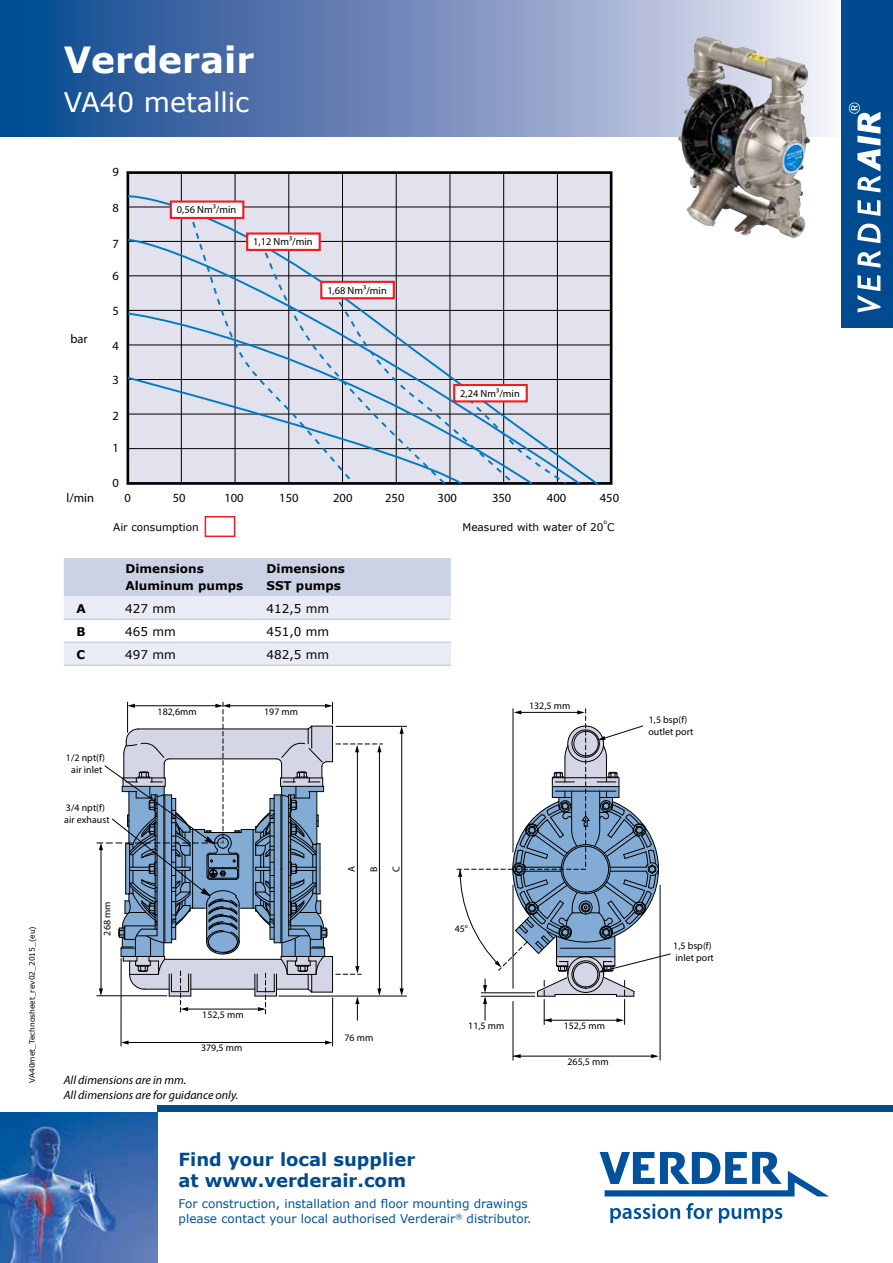
<style>
.page{position:relative;width:893px;height:1263px;background:#fff}
.page>*{position:absolute;margin:0;border:0;box-sizing:border-box;transform-origin:0 0}
.t1{font:700 36px "Verdana";color:#fff}
.t2{font:27px "Verdana";color:#fff}
.t3{font:700 18px/21px "Verdana";color:#004a8f}
.t4{font:12.45px "Myriad Pro";color:#000}
.t5{font:12px/15px "Verdana";color:#00529c}
.t6{font:italic 12px/15px "Myriad Pro";color:#000}
.t7{font:700 12px/16.5px "Verdana";color:#000}
.t8{font:12px "Verdana";color:#000}
.t9{font:10.5px "Verdana";color:#000}
.t10{font:10.35px "Myriad Pro";color:#000}
.t11{font:9.9px/11.7px "Futura T";letter-spacing:.005em;color:#000}
.t12{font:7.5px "Verdana";color:#000}
.t13{font:6.15px "Verdana";color:#000}
</style>
<div class="page">
<img style="left:0;top:1112px;width:157px;height:151px">
<div style="left:157px;top:1106px;width:736px;height:6px;background:#004a8f"></div>
<svg style="left:610px;top:1204px;width:70px;height:19px"></svg>
<svg style="left:686px;top:1203px;width:26px;height:16px"></svg>
<svg style="left:719px;top:1208px;width:63px;height:15px"></svg>
<svg style="left:600px;top:1152px;width:229px;height:44px"></svg>
<svg style="left:0;top:0;width:842px;height:136px;background:#6d89b9"></svg>
<div style="left:842px;top:0;width:51px;height:327px;background:#004a8f"></div>
<svg style="left:857px;top:275px;width:23px;height:37px"></svg>
<svg style="left:857px;top:251px;width:23px;height:17px"></svg>
<svg style="left:857px;top:224px;width:23px;height:19px"></svg>
<svg style="left:857px;top:200px;width:23px;height:16px"></svg>
<svg style="left:849px;top:103px;width:31px;height:89px"></svg>
<img style="left:678px;top:36px;width:129px;height:202px">
<div style="left:128px;top:173px;width:483px;height:310px;background:#e1e2ed"></div>
<hr style="left:127px;top:276px;width:484px;height:1px;background:#000">
<hr style="left:127px;top:310px;width:484px;height:1px;background:#000">
<hr style="left:127px;top:241px;width:484px;height:1px;background:#000">
<hr style="left:127px;top:207px;width:484px;height:1px;background:#000">
<hr style="left:127px;top:172px;width:484px;height:1px;background:#000">
<hr style="left:127px;top:345px;width:484px;height:1px;background:#000">
<hr style="left:127px;top:379px;width:484px;height:1px;background:#000">
<hr style="left:127px;top:414px;width:484px;height:1px;background:#000">
<hr style="left:127px;top:448px;width:484px;height:1px;background:#000">
<hr style="left:127px;top:483px;width:484px;height:1px;background:#000">
<hr style="left:127px;top:173px;width:1px;height:311px;background:#000">
<hr style="left:181px;top:173px;width:1px;height:311px;background:#000">
<hr style="left:235px;top:173px;width:1px;height:311px;background:#000">
<hr style="left:289px;top:173px;width:1px;height:311px;background:#000">
<hr style="left:342px;top:173px;width:1px;height:311px;background:#000">
<hr style="left:396px;top:173px;width:1px;height:311px;background:#000">
<hr style="left:450px;top:173px;width:1px;height:311px;background:#000">
<hr style="left:503px;top:173px;width:1px;height:311px;background:#000">
<hr style="left:557px;top:173px;width:1px;height:311px;background:#000">
<hr style="left:611px;top:173px;width:1px;height:311px;background:#000">
<svg style="left:126px;top:194px;width:474px;height:292px"></svg>
<div style="left:171px;top:202px;width:72px;height:16px;background:#fff"></div>
<div style="left:170px;top:200px;width:74px;height:19px;border:2px solid #ed1d24"></div>
<div style="left:247px;top:234px;width:73px;height:16px;background:#fff"></div>
<div style="left:246px;top:232px;width:75px;height:19px;border:2px solid #ed1d24"></div>
<div style="left:321px;top:282px;width:73px;height:16px;background:#fff"></div>
<div style="left:320px;top:281px;width:75px;height:18px;border:2px solid #ed1d24"></div>
<div style="left:454px;top:385px;width:73px;height:16px;background:#fff"></div>
<div style="left:453px;top:384px;width:75px;height:18px;border:2px solid #ed1d24"></div>
<hr style="left:513px;top:1056px;width:139px;height:1px;background:#000">
<svg style="left:514px;top:1054px;width:7px;height:4px"></svg>
<svg style="left:651px;top:1054px;width:8px;height:4px"></svg>
<hr style="left:332px;top:998px;width:1px;height:48px;background:#000">
<hr style="left:279px;top:996px;width:127px;height:1px;background:#000">
<hr style="left:336px;top:726px;width:71px;height:1px;background:#000">
<hr style="left:121px;top:958px;width:1px;height:88px;background:#000">
<hr style="left:660px;top:885px;width:1px;height:175px;background:#000">
<hr style="left:513px;top:1001px;width:1px;height:59px;background:#000">
<hr style="left:126px;top:1042px;width:202px;height:1px;background:#000">
<svg style="left:121px;top:1040px;width:8px;height:4px"></svg>
<svg style="left:325px;top:1040px;width:8px;height:4px"></svg>
<hr style="left:401px;top:732px;width:1px;height:259px;background:#000">
<svg style="left:400px;top:726px;width:4px;height:8px"></svg>
<svg style="left:400px;top:988px;width:4px;height:8px"></svg>
<svg style="left:97px;top:702px;width:286px;height:318px"></svg>
<svg style="left:456px;top:709px;width:215px;height:315px"></svg>
<svg style="left:64px;top:558px;width:387px;height:106px"></svg>
<hr style="left:64px;top:618px;width:50px;height:2px;background:#ccd2e6">
<hr style="left:114px;top:618px;width:140px;height:2px;background:#ccd2e6">
<hr style="left:254px;top:618px;width:197px;height:2px;background:#ccd2e6">
<hr style="left:64px;top:641px;width:50px;height:2px;background:#ccd2e6">
<hr style="left:114px;top:641px;width:140px;height:2px;background:#ccd2e6">
<hr style="left:254px;top:641px;width:197px;height:2px;background:#ccd2e6">
<hr style="left:64px;top:664px;width:50px;height:2px;background:#ccd2e6">
<hr style="left:114px;top:664px;width:140px;height:2px;background:#ccd2e6">
<hr style="left:254px;top:664px;width:197px;height:2px;background:#ccd2e6">
<div style="left:205px;top:516px;width:30px;height:21px;background:#fff;border:2px solid #ed1d24"></div>
<p class="t12" style="left:27px;top:1083px;width:158px;rotate:-90deg">VA40met_Technosheet_rev02_2015_(eu)</p>
<h1 class="t1" style="left:64px;top:34px;width:192px">Verderair</h1>
<h2 class="t2" style="left:64px;top:84px;width:187px">VA40 metallic</h2>
<p class="t4" style="left:70px;top:332px;width:19px">bar</p>
<p class="t4" style="left:113px;top:164px;width:8px">9</p>
<p class="t4" style="left:113px;top:200px;width:8px">8</p>
<p class="t4" style="left:113px;top:236px;width:8px">7</p>
<p class="t4" style="left:113px;top:268px;width:8px">6</p>
<p class="t4" style="left:113px;top:303px;width:8px">5</p>
<p class="t4" style="left:113px;top:338px;width:8px">4</p>
<p class="t4" style="left:113px;top:372px;width:8px">3</p>
<p class="t4" style="left:113px;top:408px;width:8px">2</p>
<p class="t4" style="left:113px;top:440px;width:8px">1</p>
<p class="t4" style="left:113px;top:475px;width:8px">0</p>
<p class="t10" style="left:177px;top:204px;width:61px">0,56 Nm³/min</p>
<p class="t10" style="left:253px;top:236px;width:61px">1,12 Nm³/min</p>
<p class="t10" style="left:327px;top:284px;width:61px">1,68 Nm³/min</p>
<p class="t10" style="left:460px;top:387px;width:61px">2,24 Nm³/min</p>
<p class="t4" style="left:67px;top:490px;width:29px">l/min</p>
<p class="t4" style="left:124px;top:490px;width:8px">0</p>
<p class="t4" style="left:173px;top:490px;width:14px">50</p>
<p class="t4" style="left:224px;top:490px;width:21px">100</p>
<p class="t4" style="left:279px;top:490px;width:21px">150</p>
<p class="t4" style="left:333px;top:490px;width:21px">200</p>
<p class="t4" style="left:385px;top:490px;width:21px">250</p>
<p class="t4" style="left:438px;top:490px;width:21px">300</p>
<p class="t4" style="left:492px;top:490px;width:21px">350</p>
<p class="t4" style="left:547px;top:490px;width:21px">400</p>
<p class="t4" style="left:600px;top:490px;width:21px">450</p>
<p class="t13" style="left:603px;top:518px;width:5px">o</p>
<p class="t9" style="left:113px;top:519px;width:87px">Air consumption</p>
<p class="t9" style="left:462px;top:519px;width:153px">Measured with water of 20 C</p>
<p class="t7" style="left:125px;top:560px;width:119px">Dimensions<br>Aluminum pumps</p>
<p class="t7" style="left:267px;top:560px;width:80px">Dimensions<br>SST pumps</p>
<p class="t7" style="left:77px;top:600px;width:11px">A</p>
<p class="t8" style="left:125px;top:601px;width:52px">427 mm</p>
<p class="t8" style="left:267px;top:601px;width:64px">412,5 mm</p>
<p class="t7" style="left:77px;top:623px;width:11px">B</p>
<p class="t8" style="left:125px;top:624px;width:52px">465 mm</p>
<p class="t8" style="left:267px;top:624px;width:64px">451,0 mm</p>
<p class="t7" style="left:77px;top:646px;width:10px">C</p>
<p class="t8" style="left:125px;top:647px;width:52px">497 mm</p>
<p class="t8" style="left:267px;top:647px;width:64px">482,5 mm</p>
<p class="t11" style="left:66px;top:752px;width:40px;text-align:center">1/2 npt(f) air inlet</p>
<p class="t11" style="left:64px;top:801px;width:47px">3/4 npt(f) air exhaust</p>
<p class="t11" style="left:101px;top:935px;width:36px;rotate:-90deg">268 mm</p>
<p class="t11" style="left:158px;top:705px;width:41px">182,6mm</p>
<p class="t11" style="left:264px;top:705px;width:36px">197 mm</p>
<p class="t11" style="left:345px;top:872px;width:8px;rotate:-90deg">A</p>
<p class="t11" style="left:368px;top:872px;width:7px;rotate:-90deg">B</p>
<p class="t11" style="left:390px;top:872px;width:7px;rotate:-90deg">C</p>
<p class="t11" style="left:202px;top:1009px;width:43px">152,5 mm</p>
<p class="t11" style="left:201px;top:1042px;width:43px">379,5 mm</p>
<p class="t6" style="left:64px;top:1072px;width:176px">All dimensions are in mm.<br>All dimensions are for guidance only.</p>
<p class="t11" style="left:344px;top:1031px;width:30px">76 mm</p>
<p class="t11" style="left:529px;top:699px;width:43px">132,5 mm</p>
<p class="t11" style="left:455px;top:923px;width:15px">45°</p>
<p class="t11" style="left:468px;top:1019px;width:38px">11,5 mm</p>
<p class="t11" style="left:564px;top:1020px;width:43px">152,5 mm</p>
<p class="t11" style="left:567px;top:1056px;width:43px">265,5 mm</p>
<h3 class="t3" style="left:179px;top:1148px;width:238px">Find your local supplier at www.verderair.com</h3>
<p class="t5" style="left:179px;top:1196px;width:354px">For construction, installation and floor mounting drawings please contact your local authorised Verderair<sup>®</sup> distributor.</p>
<p class="t11" style="left:648px;top:713px;width:46px">1,5 bsp(f) outlet port</p>
<p class="t11" style="left:673px;top:940px;width:42px">1,5 bsp(f) inlet port</p>
</div>
